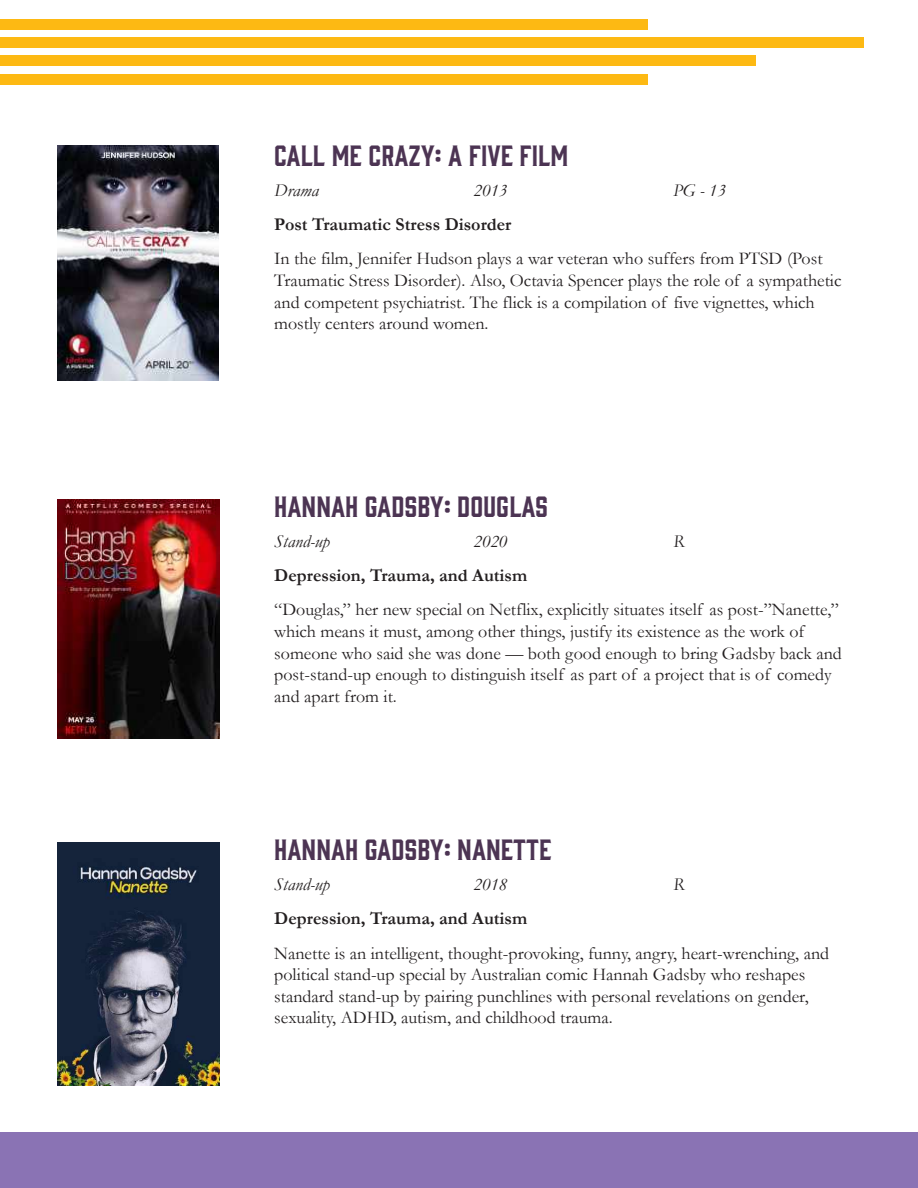
<style>
.page{position:relative;width:918px;height:1188px;background:#fff}
.page>*{position:absolute;margin:0;border:0;box-sizing:border-box;transform-origin:0 0}
.t1{font:27px "Gin";color:#4c3453}
.t2{font:18px/21.6px "Garamond";color:#231f20}
.t3{font:700 18px "Garamond";color:#231f20}
.t4{font:italic 18px "Garamond";color:#231f20}
</style>
<div class="page">
<img style="left:57px;top:146px;width:162px;height:234px">
<img style="left:58px;top:842px;width:162px;height:243px">
<img style="left:58px;top:499px;width:161px;height:239px">
<div style="left:0;top:1132px;width:918px;height:56px;background:#8a73b4"></div>
<div style="left:0;top:19px;width:648px;height:11px;background:#fdb913"></div>
<div style="left:0;top:37px;width:864px;height:11px;background:#fdb913"></div>
<div style="left:0;top:55px;width:756px;height:11px;background:#fdb913"></div>
<div style="left:0;top:74px;width:648px;height:11px;background:#fdb913"></div>
<h1 class="t1" style="left:274px;top:137px;width:296px">CALL ME CRAZY: A FIVE FILM</h1>
<p class="t4" style="left:274px;top:180px;width:46px">Drama</p>
<p class="t4" style="left:474px;top:180px;width:35px">2013</p>
<p class="t4" style="left:673px;top:180px;width:54px">PG - 13</p>
<p class="t3" style="left:274px;top:214px;width:239px">Post Traumatic Stress Disorder</p>
<p class="t2" style="left:274px;top:248px;width:569px">In the film, Jennifer Hudson plays a war veteran who suffers from PTSD (Post Traumatic Stress Disorder). Also, Octavia Spencer plays the role of a sympathetic and competent psychiatrist. The flick is a compilation of five vignettes, which mostly centers around women.</p>
<h1 class="t1" style="left:274px;top:488px;width:275px">HANNAH GADSBY: DOUGLAS</h1>
<p class="t4" style="left:274px;top:531px;width:57px">Stand-up</p>
<p class="t4" style="left:474px;top:531px;width:35px">2020</p>
<p class="t4" style="left:673px;top:531px;width:13px">R</p>
<p class="t3" style="left:274px;top:565px;width:255px">Depression, Trauma, and Autism</p>
<p class="t2" style="left:274px;top:599px;width:569px">“Douglas,” her new special on Netflix, explicitly situates itself as post-”Nanette,” which means it must, among other things, justify its existence as the work of someone who said she was done — both good enough to bring Gadsby back and post-stand-up enough to distinguish itself as part of a project that is of comedy and apart from it.</p>
<h1 class="t1" style="left:274px;top:831px;width:279px">HANNAH GADSBY: NANETTE</h1>
<p class="t4" style="left:274px;top:874px;width:57px">Stand-up</p>
<p class="t4" style="left:474px;top:874px;width:35px">2018</p>
<p class="t4" style="left:673px;top:874px;width:13px">R</p>
<p class="t3" style="left:274px;top:908px;width:255px">Depression, Trauma, and Autism</p>
<p class="t2" style="left:274px;top:942px;width:556px">Nanette is an intelligent, thought-provoking, funny, angry, heart-wrenching, and political stand-up special by Australian comic Hannah Gadsby who reshapes standard stand-up by pairing punchlines with personal revelations on gender, sexuality, ADHD, autism, and childhood trauma.</p>
</div>
